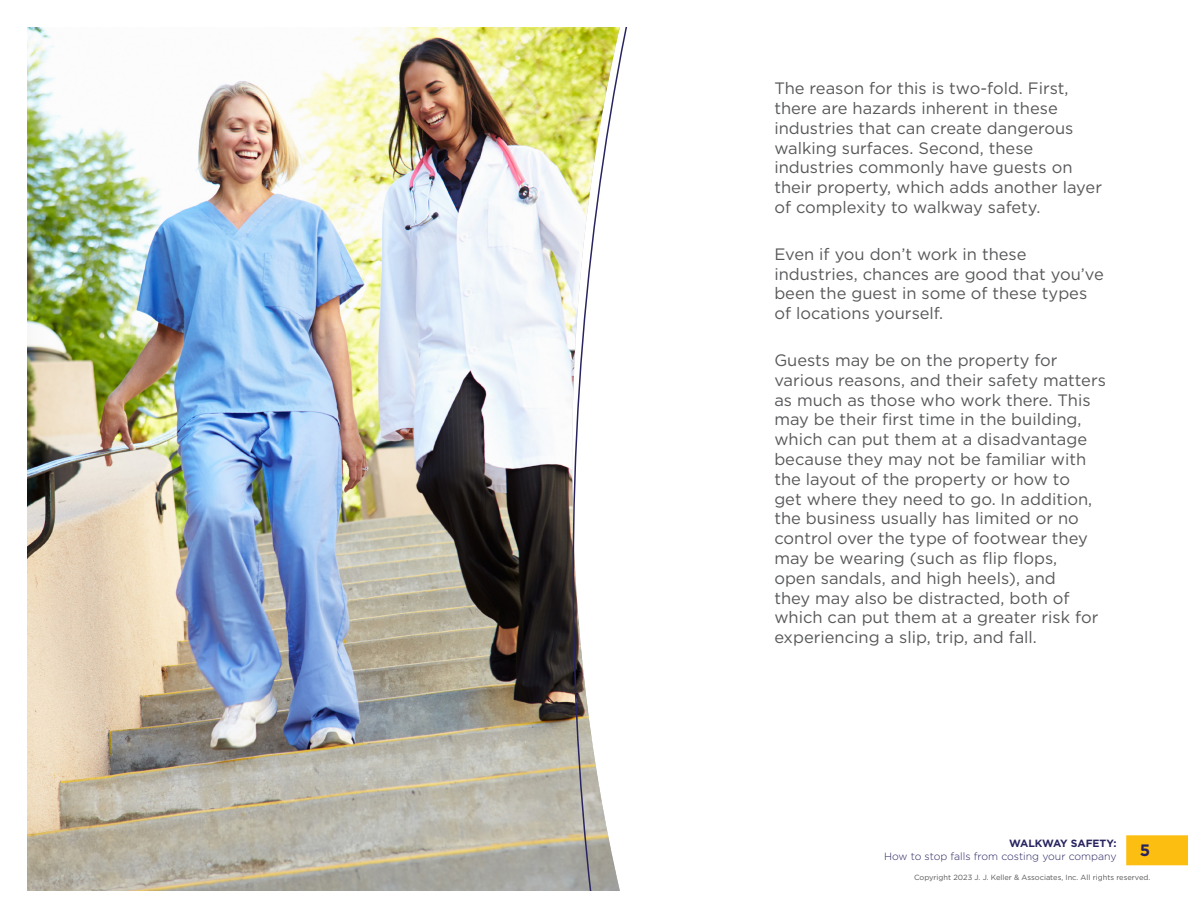
<style>
.page{position:relative;width:1188px;height:918px;background:#fff}
.page>*{position:absolute;margin:0;border:0;box-sizing:border-box;transform-origin:0 0}
.Body{font:16.5px/19.8px "Gotham";color:#57585a}
.t1{font:700 16.5px "Gotham";color:#282460}
.t2{font:300 10.5px "Gotham";color:#282460}
.t3{font:700 10.5px "Gotham";color:#282460}
.t4{font:7.5px "Gotham";color:#57585a}
</style>
<div class="page">
<img style="left:27px;top:27px;width:546px;height:864px">
<svg style="left:573px;top:27px;width:54px;height:864px"></svg>
<div style="left:1126px;top:835px;width:62px;height:30px;background:#fdbe12"></div>
<p class="Body" style="left:774px;top:78px;width:329px">The reason for this is two-fold. First, there are hazards inherent in these industries that can create dangerous walking surfaces. Second, these industries commonly have guests on their property, which adds another layer of complexity to walkway safety.</p>
<p class="Body" style="left:774px;top:244px;width:331px">Even if you don’t work in these industries, chances are good that you’ve been the guest in some of these types of locations yourself.</p>
<p class="Body" style="left:774px;top:350px;width:333px">Guests may be on the property for various reasons, and their safety matters as much as those who work there. This may be their first time in the building, which can put them at a disadvantage because they may not be familiar with the layout of the property or how to<br>get where they need to go. In addition, the business usually has limited or no control over the type of footwear they may be wearing (such as flip flops,<br>open sandals, and high heels), and<br>they may also be distracted, both of which can put them at a greater risk for experiencing a slip, trip, and fall.</p>
<p class="t3" style="left:1009px;top:837px;width:109px">WALKWAY SAFETY:</p>
<p class="t2" style="left:884px;top:850px;width:234px">How to stop falls from costing your company</p>
<p class="t1" style="left:1140px;top:839px;width:12px">5</p>
<p class="t4" style="left:914px;top:872px;width:238px">Copyright 2023 J. J. Keller &amp; Associates, Inc. All rights reserved.</p>
</div>
